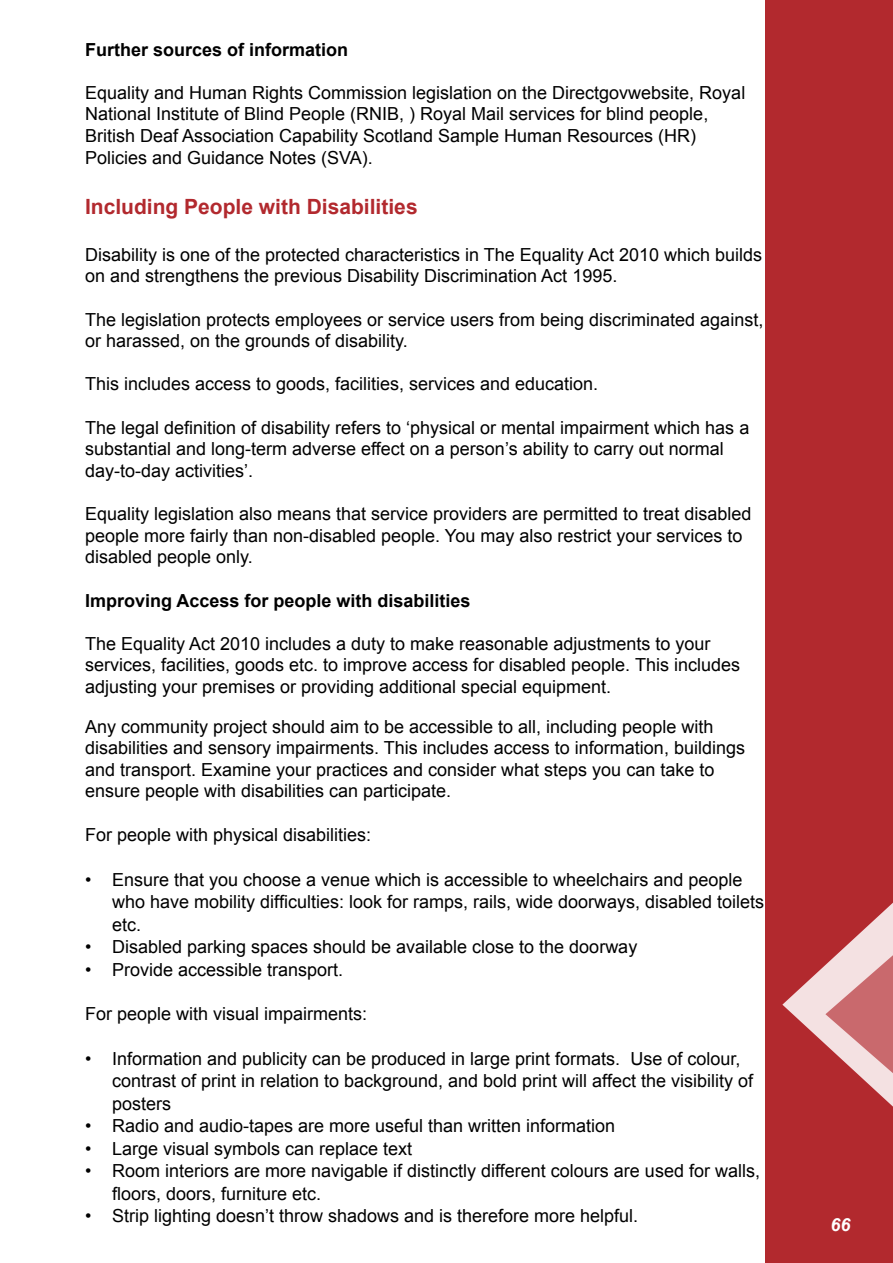
<style>
.page{position:relative;width:893px;height:1263px;background:#fff}
.page>*{position:absolute;margin:0;border:0;box-sizing:border-box;transform-origin:0 0}
.t1{font:700 21px "Arial";color:#b2292e}
.t2{font:18px/21.6px "Arial";color:#000}
.t3{font:700 18px "Arial";color:#000}
.t4{font:italic 700 18px "Arial";color:#fff}
</style>
<div class="page">
<div style="left:765px;top:0;width:128px;height:1263px;background:#b2292e"></div>
<svg style="left:782px;top:903px;width:111px;height:204px"></svg>
<p class="t3" style="left:85px;top:37px;width:265px">Further sources of information</p>
<p class="t2" style="left:85px;top:82px;width:662px">Equality and Human Rights Commission legislation on the Directgovwebsite, Royal National Institute of Blind People (RNIB, ) Royal Mail services for blind people, British Deaf Association Capability Scotland Sample Human Resources (HR)<br>Policies and Guidance Notes (SVA).</p>
<p class="t1" style="left:85px;top:193px;width:334px">Including People with Disabilities</p>
<p class="t2" style="left:85px;top:244px;width:678px">Disability is one of the protected characteristics in The Equality Act 2010 which builds on and strengthens the previous Disability Discrimination Act 1995.</p>
<p class="t2" style="left:85px;top:309px;width:680px">The legislation protects employees or service users from being discriminated against, or harassed, on the grounds of disability.</p>
<p class="t2" style="left:85px;top:373px;width:515px">This includes access to goods, facilities, services and education.</p>
<p class="t2" style="left:85px;top:417px;width:666px">The legal definition of disability refers to ‘physical or mental impairment which has a substantial and long-term adverse effect on a person’s ability to carry out normal day-to-day activities’.</p>
<p class="t2" style="left:85px;top:503px;width:668px">Equality legislation also means that service providers are permitted to treat disabled people more fairly than non-disabled people. You may also restrict your services to disabled people only.</p>
<p class="t3" style="left:85px;top:588px;width:387px">Improving Access for people with disabilities</p>
<p class="t2" style="left:85px;top:633px;width:656px">The Equality Act 2010 includes a duty to make reasonable adjustments to your services, facilities, goods etc. to improve access for disabled people. This includes adjusting your premises or providing additional special equipment.</p>
<p class="t2" style="left:85px;top:715px;width:661px">Any community project should aim to be accessible to all, including people with disabilities and sensory impairments. This includes access to information, buildings and transport. Examine your practices and consider what steps you can take to ensure people with disabilities can participate.</p>
<p class="t2" style="left:85px;top:823px;width:288px">For people with physical disabilities:</p>
<p class="t2" style="left:112px;top:868px;width:654px;line-height:22.5px;text-indent:-27px">• Ensure that you choose a venue which is accessible to wheelchairs and people who have mobility difficulties: look for ramps, rails, wide doorways, disabled toilets etc.</p>
<p class="t2" style="left:85px;top:936px;width:554px">• Disabled parking spaces should be available close to the doorway</p>
<p class="t2" style="left:85px;top:958px;width:260px">• Provide accessible transport.</p>
<p class="t2" style="left:85px;top:1003px;width:284px">For people with visual impairments:</p>
<p class="t2" style="left:112px;top:1047px;width:643px;line-height:22.5px;text-indent:-27px">• Information and publicity can be produced in large print formats. Use of colour, contrast of print in relation to background, and bold print will affect the visibility of posters</p>
<p class="t2" style="left:85px;top:1115px;width:532px">• Radio and audio-tapes are more useful than written information</p>
<p class="t2" style="left:85px;top:1138px;width:329px">• Large visual symbols can replace text</p>
<p class="t2" style="left:112px;top:1160px;width:649px;line-height:22.5px;text-indent:-27px">• Room interiors are more navigable if distinctly different colours are used for walls, floors, doors, furniture etc.</p>
<p class="t2" style="left:85px;top:1205px;width:555px">• Strip lighting doesn’t throw shadows and is therefore more helpful.</p>
<p class="t4" style="left:830px;top:1213px;width:22px">66</p>
</div>
